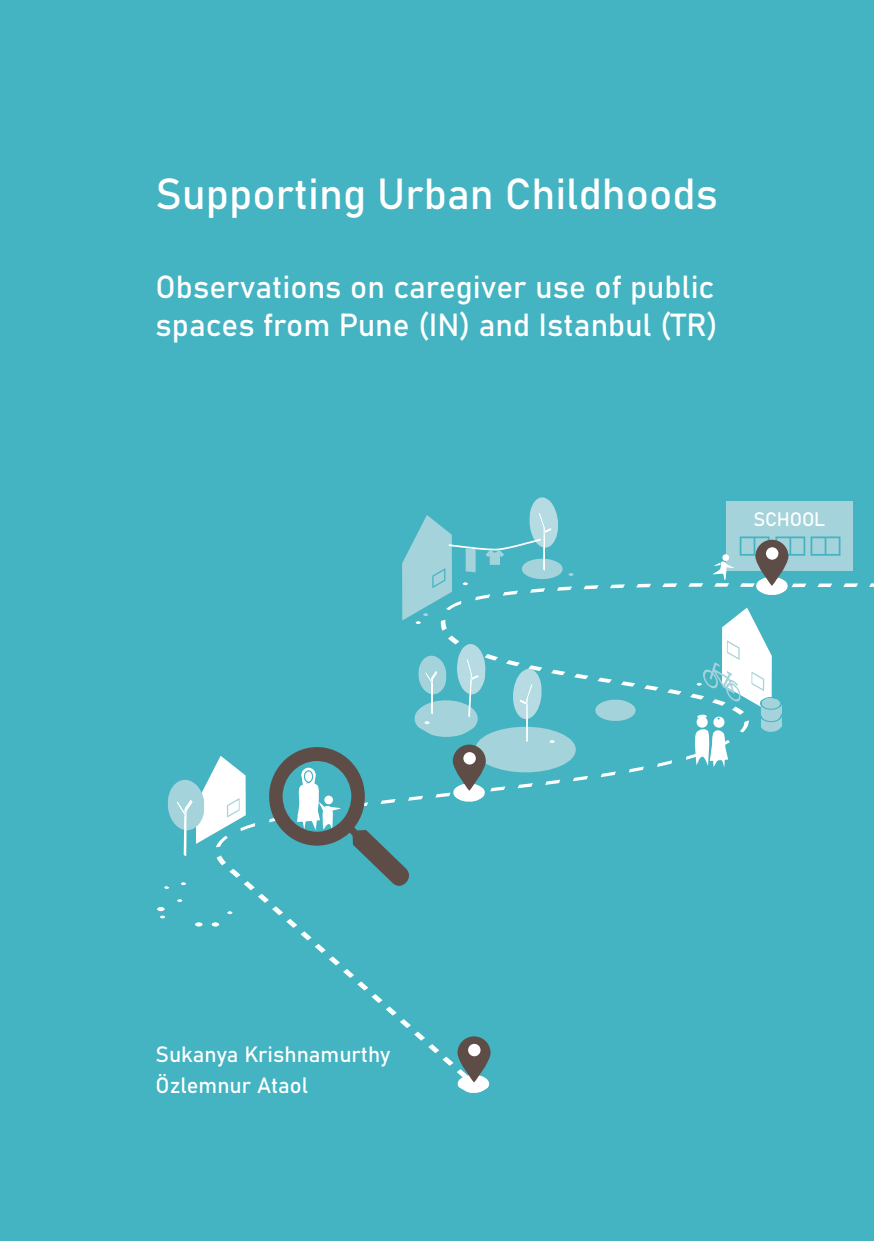
<style>
.page{position:relative;width:874px;height:1241px;background:#fff}
.page>*{position:absolute;margin:0;border:0;box-sizing:border-box;transform-origin:0 0}
.t1{font:42.88px "Bahnschrift";color:#fff}
.t2{font:31.5px/37.8px "Bahnschrift";color:#fff}
.t3{font:21.88px/31.5px "Bahnschrift";color:#fff}
.t4{font:19.25px "Bahnschrift";letter-spacing:-.01em;color:#fff}
</style>
<div class="page">
<div style="left:0;top:0;width:873px;height:1240px;background:#44b3c2"></div>
<svg style="left:216px;top:583px;width:657px;height:490px"></svg>
<svg style="left:457px;top:1073px;width:33px;height:20px"></svg>
<svg style="left:177px;top:899px;width:5px;height:3px"></svg>
<svg style="left:227px;top:910px;width:6px;height:4px"></svg>
<svg style="left:181px;top:882px;width:5px;height:3px"></svg>
<svg style="left:157px;top:907px;width:8px;height:11px"></svg>
<svg style="left:195px;top:922px;width:8px;height:4px"></svg>
<svg style="left:211px;top:921px;width:8px;height:5px"></svg>
<svg style="left:593px;top:698px;width:44px;height:24px"></svg>
<svg style="left:754px;top:580px;width:34px;height:16px"></svg>
<div style="left:725px;top:500px;width:127px;height:70px;background:#a5d3db"></div>
<svg style="left:712px;top:560px;width:21px;height:20px"></svg>
<svg style="left:721px;top:554px;width:8px;height:7px"></svg>
<svg style="left:457px;top:1036px;width:33px;height:46px"></svg>
<div style="left:468px;top:1043px;width:12px;height:13px;background:#fff;border-radius:50%"></div>
<svg style="left:268px;top:643px;width:312px;height:249px"></svg>
<div style="left:810px;top:536px;width:30px;height:19px;border:2px solid #44b3c2"></div>
<div style="left:775px;top:536px;width:29px;height:19px;border:2px solid #44b3c2"></div>
<div style="left:739px;top:536px;width:30px;height:19px;border:2px solid #44b3c2"></div>
<svg style="left:755px;top:539px;width:33px;height:47px"></svg>
<div style="left:765px;top:547px;width:13px;height:12px;background:#fff;border-radius:50%"></div>
<svg style="left:824px;top:537px;width:2px;height:17px"></svg>
<svg style="left:789px;top:537px;width:1px;height:17px"></svg>
<svg style="left:753px;top:537px;width:2px;height:17px"></svg>
<svg style="left:402px;top:497px;width:171px;height:127px"></svg>
<svg style="left:168px;top:755px;width:77px;height:101px"></svg>
<svg style="left:692px;top:607px;width:90px;height:160px"></svg>
<svg style="left:696px;top:714px;width:10px;height:4px"></svg>
<h1 class="t1" style="left:155px;top:167px;width:563px">Supporting Urban Childhoods</h1>
<p class="t2" style="left:155px;top:266px;width:563px">Observations on caregiver use of public spaces from Pune (IN) and Istanbul (TR)</p>
<p class="t4" style="left:753px;top:506px;width:73px">SCHOOL</p>
<p class="t3" style="left:155px;top:1037px;width:236px">Sukanya Krishnamurthy<br>Özlemnur Ataol</p>
</div>
